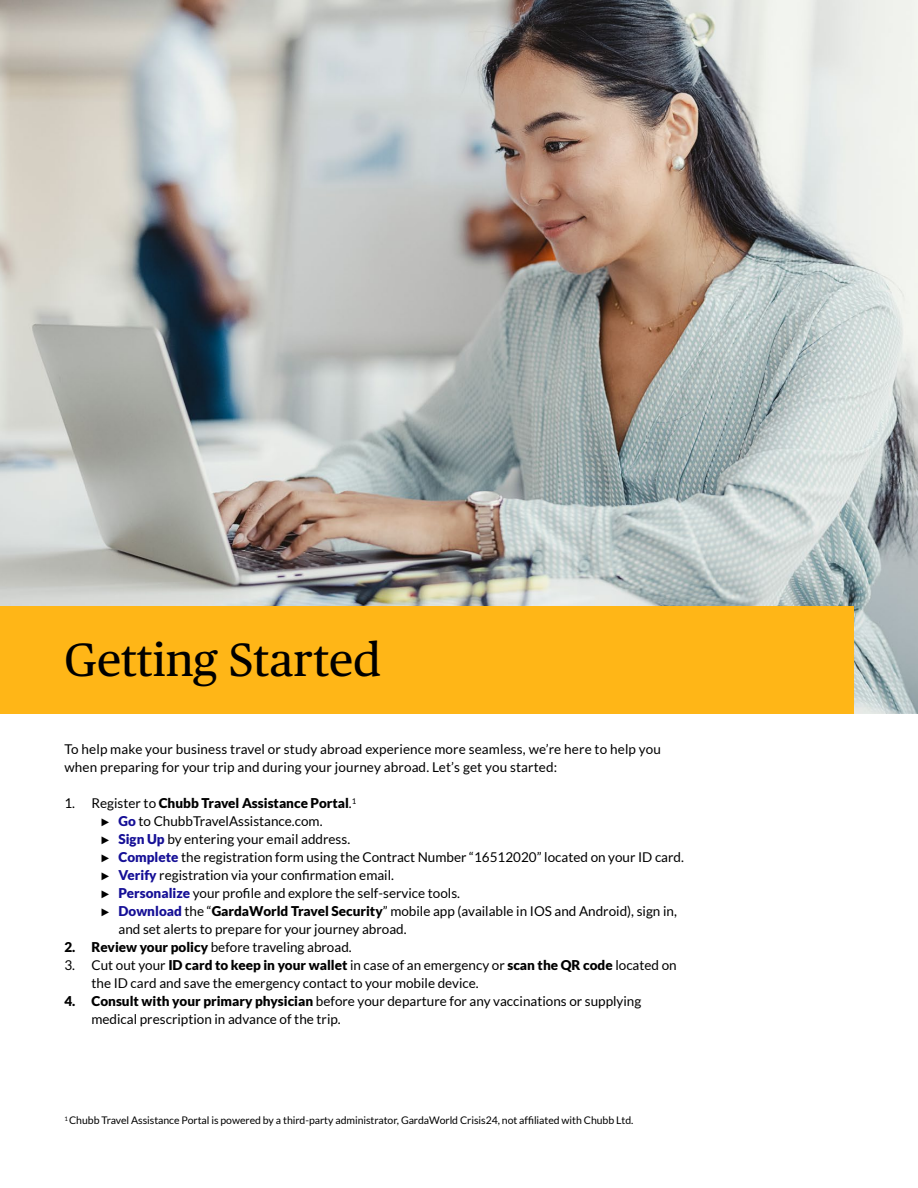
<style>
.page{position:relative;width:918px;height:1188px;background:#fff}
.page>*{position:absolute;margin:0;border:0;box-sizing:border-box;transform-origin:0 0}
.Publico_Headline{font:46.5px "Publico Text";color:#000}
.LAto_Body_Copy_9pt{font:13.5px/18px "Lato";color:#000}
.LAto_Body_Copy_9pt-2{font:900 13.5px "Lato";color:#000}
.Disclaimer_Text{font:10.5px "Lato";letter-spacing:-.005em;color:#000}
.s1{font-weight:400}
.s2{font-family:"Publico Text";font-size:10.5px}
.s3{font-weight:900;color:#150f96}
.s4{font-weight:900}
</style>
<div class="page">
<img style="left:0;top:0;width:918px;height:714px">
<div style="left:0;top:607px;width:854px;height:107px;background:#ffb617"></div>
<h1 class="Publico_Headline" style="left:64px;top:625px;width:318px">Getting Started</h1>
<p class="LAto_Body_Copy_9pt" style="left:64px;top:740px;width:598px">To help make your business travel or study abroad experience more seamless, we’re here to help you when preparing for your trip and during your journey abroad. Let’s get you started:</p>
<p class="LAto_Body_Copy_9pt-2" style="left:64px;top:795px;width:293px"><span class="s1">1. Register to</span> Chubb Travel Assistance Portal<span class="s1">.</span><sup>1</sup></p>
<p class="LAto_Body_Copy_9pt" style="left:100px;top:812px;width:224px"><span class="s2">▶</span> <span class="s3">Go</span> to ChubbTravelAssistance.com.</p>
<p class="LAto_Body_Copy_9pt" style="left:100px;top:830px;width:251px"><span class="s2">▶</span> <span class="s3">Sign Up</span> by entering your email address.</p>
<p class="LAto_Body_Copy_9pt" style="left:100px;top:848px;width:585px"><span class="s2">▶</span> <span class="s3">Complete</span> the registration form using the Contract Number “16512020” located on your ID card.</p>
<p class="LAto_Body_Copy_9pt" style="left:100px;top:866px;width:295px"><span class="s2">▶</span> <span class="s3">Verify</span> registration via your confirmation email.</p>
<p class="LAto_Body_Copy_9pt" style="left:100px;top:884px;width:361px"><span class="s2">▶</span> <span class="s3">Personalize</span> your profile and explore the self-service tools.</p>
<p class="LAto_Body_Copy_9pt" style="left:118px;top:902px;width:560px;text-indent:-18px"><span class="s2">▶</span> <span class="s3">Download</span> the “<span class="s4">GardaWorld Travel Security</span>” mobile app (available in IOS and Android), sign in, and set alerts to prepare for your journey abroad.</p>
<p class="LAto_Body_Copy_9pt" style="left:64px;top:938px;width:289px"><span class="s4">2. Review your policy</span> before traveling abroad.</p>
<p class="LAto_Body_Copy_9pt" style="left:92px;top:956px;width:587px;text-indent:-27px">3. Cut out your <span class="s4">ID card to keep in your wallet</span> in case of an emergency or <span class="s4">scan the QR code</span> located on the ID card and save the emergency contact to your mobile device.</p>
<p class="LAto_Body_Copy_9pt" style="left:92px;top:992px;width:551px;text-indent:-27px"><span class="s4">4. Consult with your primary physician</span> before your departure for any vaccinations or supplying medical prescription in advance of the trip.</p>
<p class="Disclaimer_Text" style="left:64px;top:1115px;width:570px"><sup>1</sup> Chubb Travel Assistance Portal is powered by a third-party administrator, GardaWorld Crisis24, not affiliated with Chubb Ltd.</p>
</div>
